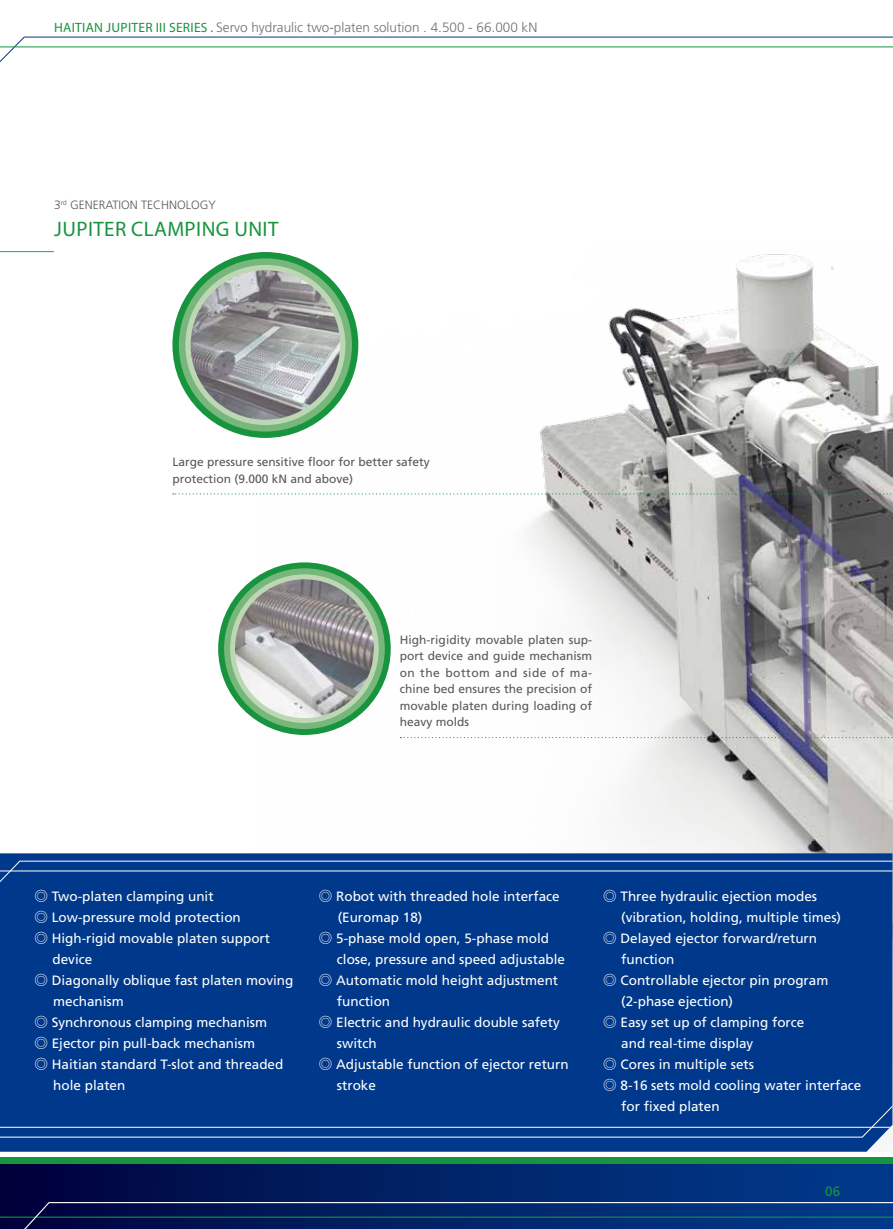
<style>
.page{position:relative;width:893px;height:1229px;background:#fff}
.page>*{position:absolute;margin:0;border:0;box-sizing:border-box;transform-origin:0 0}
.t1{font:21px "Myriad Pro";letter-spacing:.02em;color:#17943d}
.t2{font:13.5px "Frutiger";color:#fff}
.t3{font:300 13.5px "Frutiger";color:#727171}
.t4{font:13.5px "Frutiger";color:#17943d}
.t5{font:12px/16.5px "Frutiger";color:#5a5757;text-align:justify}
.t6{font:300 12px "Frutiger";color:#5a5757}
.s1{font-family:"Myriad Pro";font-weight:400;color:#17943d}
.s2{font-family:"Source Han Sans CN"}
</style>
<div class="page">
<img style="left:255px;top:252px;width:638px;height:874px">
<div style="left:0;top:968px;width:892px;height:102px;background:#00398b"></div>
<div style="left:0;top:871px;width:892px;height:97px;background:#00398b"></div>
<svg style="left:0;top:853px;width:892px;height:18px;background:#1a4d96"></svg>
<svg style="left:0;top:1137px;width:881px;height:15px;background:#104592"></svg>
<div style="left:0;top:1070px;width:892px;height:67px;background:#00398b"></div>
<svg style="left:400px;top:737px;width:493px;height:1px"></svg>
<svg style="left:173px;top:493px;width:720px;height:1px"></svg>
<div style="left:218px;top:562px;width:173px;height:173px;border:12px solid #17943d;border-radius:50%"></div>
<img style="left:230px;top:578px;width:149px;height:145px">
<div style="left:224px;top:568px;width:161px;height:161px;border:11px solid #a1c796;border-radius:50%"></div>
<div style="left:172px;top:252px;width:186px;height:186px;border:13px solid #17943d;border-radius:50%"></div>
<img style="left:185px;top:269px;width:161px;height:157px">
<div style="left:179px;top:258px;width:173px;height:173px;border:12px solid #a1c796;border-radius:50%"></div>
<svg style="left:11px;top:1164px;width:882px;height:65px;background:#042667"></svg>
<svg style="left:0;top:36px;width:893px;height:27px"></svg>
<svg style="left:0;top:1157px;width:893px;height:1px"></svg>
<div style="left:0;top:1158px;width:893px;height:6px;background:#17943d"></div>
<hr style="left:0;top:251px;width:54px;height:1px;background:#17943d">
<p class="t3" style="left:54px;top:20px;width:485px"><span class="s1">HAITIAN JUPITER III SERIES .</span> Servo hydraulic two-platen solution . 4.500 - 66.000 kN</p>
<p class="t6" style="left:54px;top:198px;width:163px">3<sup>rd</sup> GENERATION TECHNOLOGY</p>
<h1 class="t1" style="left:54px;top:216px;width:226px">JUPITER CLAMPING UNIT</h1>
<p class="t5" style="left:172px;top:454px;width:259px">Large pressure sensitive floor for better safety protection (9.000 kN and above)</p>
<p class="t5" style="left:400px;top:631px;width:194px">High-rigidity movable platen sup&shy;port device and guide mechanism on the bottom and side of ma&shy;chine bed ensures the precision of movable platen during loading of heavy molds</p>
<p class="t2" style="left:35px;top:888px;width:181px"><span class="s2">◎</span> Two-platen clamping unit</p>
<p class="t2" style="left:35px;top:909px;width:208px"><span class="s2">◎</span> Low-pressure mold protection</p>
<p class="t2" style="left:35px;top:930px;width:237px"><span class="s2">◎</span> High-rigid movable platen support</p>
<p class="t2" style="left:53px;top:951px;width:41px">device</p>
<p class="t2" style="left:35px;top:972px;width:260px"><span class="s2">◎</span> Diagonally oblique fast platen moving</p>
<p class="t2" style="left:53px;top:993px;width:72px">mechanism</p>
<p class="t2" style="left:35px;top:1014px;width:234px"><span class="s2">◎</span> Synchronous clamping mechanism</p>
<p class="t2" style="left:35px;top:1035px;width:222px"><span class="s2">◎</span> Ejector pin pull-back mechanism</p>
<p class="t2" style="left:35px;top:1056px;width:250px"><span class="s2">◎</span> Haitian standard T-slot and threaded</p>
<p class="t2" style="left:53px;top:1077px;width:74px">hole platen</p>
<p class="t2" style="left:319px;top:888px;width:242px"><span class="s2">◎</span> Robot with threaded hole interface</p>
<p class="t2" style="left:338px;top:909px;width:86px">(Euromap 18)</p>
<p class="t2" style="left:319px;top:930px;width:232px"><span class="s2">◎</span> 5-phase mold open, 5-phase mold</p>
<p class="t2" style="left:337px;top:951px;width:230px">close, pressure and speed adjustable</p>
<p class="t2" style="left:319px;top:972px;width:241px"><span class="s2">◎</span> Automatic mold height adjustment</p>
<p class="t2" style="left:337px;top:993px;width:55px">function</p>
<p class="t2" style="left:319px;top:1014px;width:242px"><span class="s2">◎</span> Electric and hydraulic double safety</p>
<p class="t2" style="left:337px;top:1035px;width:41px">switch</p>
<p class="t2" style="left:319px;top:1056px;width:251px"><span class="s2">◎</span> Adjustable function of ejector return</p>
<p class="t2" style="left:337px;top:1077px;width:41px">stroke</p>
<p class="t2" style="left:603px;top:888px;width:215px"><span class="s2">◎</span> Three hydraulic ejection modes</p>
<p class="t2" style="left:621px;top:909px;width:221px">(vibration, holding, multiple times)</p>
<p class="t2" style="left:603px;top:930px;width:215px"><span class="s2">◎</span> Delayed ejector forward/return</p>
<p class="t2" style="left:621px;top:951px;width:55px">function</p>
<p class="t2" style="left:603px;top:972px;width:227px"><span class="s2">◎</span> Controllable ejector pin program</p>
<p class="t2" style="left:621px;top:993px;width:113px">(2-phase ejection)</p>
<p class="t2" style="left:603px;top:1014px;width:203px"><span class="s2">◎</span> Easy set up of clamping force</p>
<p class="t2" style="left:621px;top:1035px;width:134px">and real-time display</p>
<p class="t2" style="left:603px;top:1056px;width:152px"><span class="s2">◎</span> Cores in multiple sets</p>
<p class="t2" style="left:603px;top:1077px;width:260px"><span class="s2">◎</span> 8-16 sets mold cooling water interface</p>
<p class="t2" style="left:621px;top:1098px;width:100px">for fixed platen</p>
<p class="t4" style="left:825px;top:1183px;width:17px">06</p>
</div>
